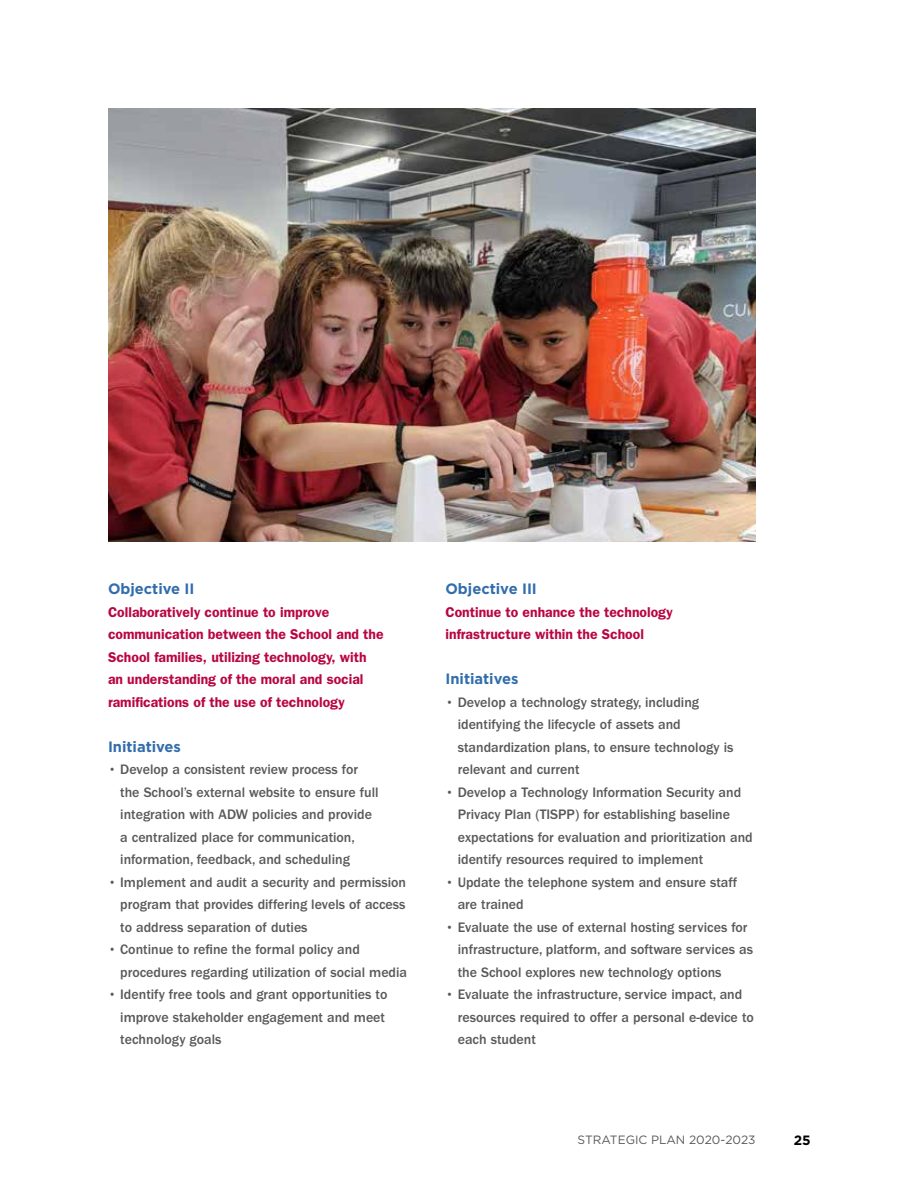
<style>
.page{position:relative;width:918px;height:1188px;background:#fff}
.page>*{position:absolute;margin:0;border:0;box-sizing:border-box;transform-origin:0 0}
.t1{font:700 15px "Gotham";color:#326dac}
.t2{font:500 14.25px/22.5px "Franklin Gothic";color:#58595b}
.t3{font:600 14.25px/22.5px "Franklin Gothic";color:#b90643}
.t4{font:700 13.5px "Gotham";color:#000}
.t5{font:12px "Gotham";color:#58595b}
</style>
<div class="page">
<img style="left:108px;top:108px;width:648px;height:433px">
<p class="t1" style="left:108px;top:580px;width:88px">Objective II</p>
<p class="t3" style="left:108px;top:600px;width:277px">Collaboratively continue to improve communication between the School and the School families, utilizing technology, with an understanding of the moral and social ramifications of the use of technology</p>
<p class="t1" style="left:108px;top:738px;width:75px">Initiatives</p>
<p class="t2" style="left:120px;top:758px;width:260px;text-indent:-12px">• Develop a consistent review process for the School’s external website to ensure full integration with ADW policies and provide a centralized place for communication, information, feedback, and scheduling</p>
<p class="t2" style="left:120px;top:871px;width:287px;text-align:justify;text-indent:-12px">• Implement and audit a security and permission program that provides differing levels of access to address separation of duties</p>
<p class="t2" style="left:120px;top:938px;width:288px;text-indent:-12px">• Continue to refine the formal policy and procedures regarding utilization of social media</p>
<p class="t2" style="left:120px;top:983px;width:269px;text-indent:-12px">• Identify free tools and grant opportunities to improve stakeholder engagement and meet technology goals</p>
<p class="t1" style="left:446px;top:580px;width:93px">Objective III</p>
<p class="t3" style="left:446px;top:600px;width:229px">Continue to enhance the technology infrastructure within the School</p>
<p class="t1" style="left:446px;top:670px;width:75px">Initiatives</p>
<p class="t2" style="left:458px;top:691px;width:277px;text-indent:-12px">• Develop a technology strategy, including identifying the lifecycle of assets and standardization plans, to ensure technology is relevant and current</p>
<p class="t2" style="left:458px;top:781px;width:297px;text-indent:-12px">• Develop a Technology Information Security and Privacy Plan (TISPP) for establishing baseline expectations for evaluation and prioritization and identify resources required to implement</p>
<p class="t2" style="left:458px;top:871px;width:281px;text-indent:-12px">• Update the telephone system and ensure staff are trained</p>
<p class="t2" style="left:458px;top:916px;width:297px;text-indent:-12px">• Evaluate the use of external hosting services for infrastructure, platform, and software services as the School explores new technology options</p>
<p class="t2" style="left:458px;top:983px;width:298px;text-indent:-12px">• Evaluate the infrastructure, service impact, and resources required to offer a personal e-device to each student</p>
<p class="t5" style="left:578px;top:1133px;width:180px">STRATEGIC PLAN 2020-2023</p>
<p class="t4" style="left:794px;top:1133px;width:18px">25</p>
</div>
